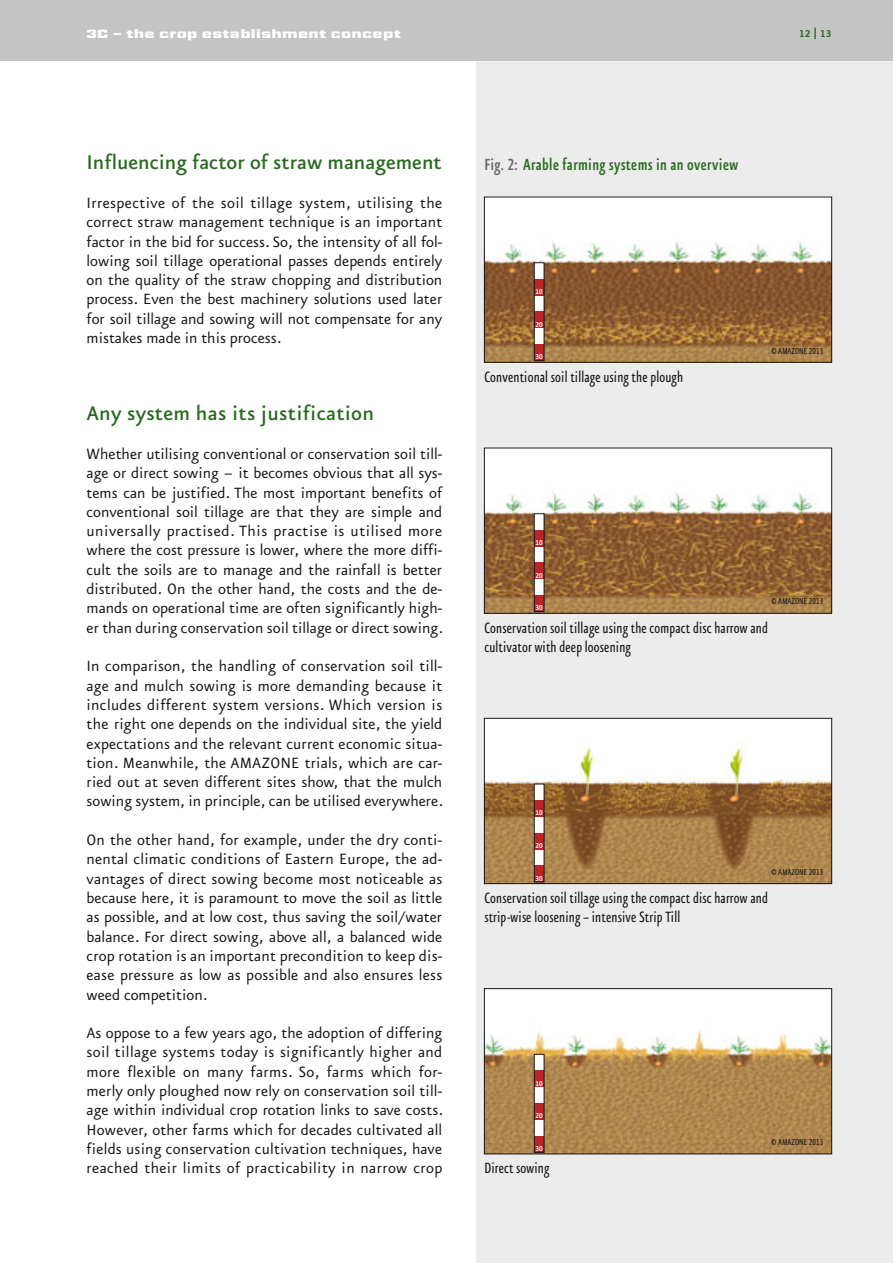
<style>
.page{position:relative;width:893px;height:1263px;background:#fff}
.page>*{position:absolute;margin:0;border:0;box-sizing:border-box;transform-origin:0 0}
.t1{font:23.7px "Eureka Sans A Medium Tab";color:#296a1f}
.t2{font:500 condensed 19.35px "Eureka Sans OT";letter-spacing:.02em;color:#296a1f}
.t3{font:17.85px/19.4px "Eureka Sans A Regular Tab";color:#151616;text-align:justify}
.t4{font:condensed 17.85px/19.4px "Eureka Sans OT";letter-spacing:.01em;color:#151616}
.t5{font:11.85px "Amazone VI Bl";letter-spacing:.025em;color:#fff}
.t6{font:11.85px "Eureka Sans A Bold Tab";color:#296a1f;scale:.95 1}
.t7{font:condensed 10.35px "Eureka Sans OT";letter-spacing:.01em;color:#151616}
.t8{font:700 6.9px "Camingo Dos Pro";color:#fff}
.s1{color:#676767}
</style>
<div class="page">
<div style="left:476px;top:0;width:417px;height:1263px;background:#ececec"></div>
<img style="left:486px;top:199px;width:344px;height:162px">
<div style="left:484px;top:197px;width:348px;height:166px;border:1px solid #151616"></div>
<div style="left:534px;top:328px;width:10px;height:16px;background:#fff"></div>
<div style="left:534px;top:295px;width:10px;height:17px;background:#fff"></div>
<div style="left:534px;top:263px;width:10px;height:16px;background:#fff"></div>
<div style="left:534px;top:344px;width:10px;height:17px;background:#bc2425"></div>
<div style="left:534px;top:312px;width:10px;height:16px;background:#bc2425"></div>
<div style="left:534px;top:279px;width:10px;height:16px;background:#bc2425"></div>
<div style="left:534px;top:262px;width:10px;height:99px;border:1px solid #151616"></div>
<img style="left:486px;top:450px;width:344px;height:162px">
<div style="left:484px;top:448px;width:348px;height:166px;border:1px solid #151616"></div>
<div style="left:534px;top:579px;width:10px;height:16px;background:#fff"></div>
<div style="left:534px;top:546px;width:10px;height:17px;background:#fff"></div>
<div style="left:534px;top:514px;width:10px;height:16px;background:#fff"></div>
<div style="left:534px;top:595px;width:10px;height:17px;background:#bc2425"></div>
<div style="left:534px;top:563px;width:10px;height:16px;background:#bc2425"></div>
<div style="left:534px;top:530px;width:10px;height:16px;background:#bc2425"></div>
<div style="left:534px;top:513px;width:10px;height:99px;border:1px solid #151616"></div>
<img style="left:486px;top:720px;width:344px;height:162px">
<div style="left:484px;top:718px;width:348px;height:166px;border:1px solid #151616"></div>
<div style="left:534px;top:849px;width:10px;height:17px;background:#fff"></div>
<div style="left:534px;top:817px;width:10px;height:16px;background:#fff"></div>
<div style="left:534px;top:784px;width:10px;height:16px;background:#fff"></div>
<div style="left:534px;top:866px;width:10px;height:16px;background:#bc2425"></div>
<div style="left:534px;top:833px;width:10px;height:16px;background:#bc2425"></div>
<div style="left:534px;top:800px;width:10px;height:17px;background:#bc2425"></div>
<div style="left:534px;top:784px;width:10px;height:98px;border:1px solid #151616"></div>
<img style="left:486px;top:990px;width:344px;height:162px">
<div style="left:484px;top:988px;width:348px;height:166px;border:1px solid #151616"></div>
<div style="left:534px;top:1120px;width:10px;height:16px;background:#fff"></div>
<div style="left:534px;top:1087px;width:10px;height:16px;background:#fff"></div>
<div style="left:534px;top:1054px;width:10px;height:17px;background:#fff"></div>
<div style="left:534px;top:1136px;width:10px;height:16px;background:#bc2425"></div>
<div style="left:534px;top:1103px;width:10px;height:17px;background:#bc2425"></div>
<div style="left:534px;top:1071px;width:10px;height:16px;background:#bc2425"></div>
<div style="left:534px;top:1054px;width:10px;height:98px;border:1px solid #151616"></div>
<div style="left:0;top:0;width:893px;height:61px;background:#c4c4c5"></div>
<p class="t5" style="left:87px;top:29px;width:316px">3C – the crop establishment concept</p>
<p class="t6" style="left:799px;top:29px;width:36px">12 | 13</p>
<h1 class="t1" style="left:87px;top:154px;width:357px">Influencing factor of straw management</h1>
<p class="t3" style="left:87px;top:195px;width:357px">Irrespective of the soil tillage system, utilising the correct straw management technique is an important factor in the bid for success. So, the intensity of all fol&shy;lowing soil tillage operational passes depends entirely on the quality of the straw chopping and distribution process. Even the best machinery solutions used later for soil tillage and sowing will not compensate for any mistakes made in this process.</p>
<h1 class="t1" style="left:87px;top:405px;width:289px">Any system has its justification</h1>
<p class="t3" style="left:87px;top:445px;width:358px">Whether utilising conventional or conservation soil till&shy;age or direct sowing – it becomes obvious that all sys&shy;tems can be justified. The most important benefits of conventional soil tillage are that they are simple and universally practised. This practise is utilised more where the cost pressure is lower, where the more diffi&shy;cult the soils are to manage and the rainfall is better distributed. On the other hand, the costs and the de&shy;mands on operational time are often significantly high&shy;er than during conservation soil tillage or direct sowing.</p>
<p class="t3" style="left:87px;top:658px;width:358px">In comparison, the handling of conservation soil till&shy;age and mulch sowing is more demanding because it includes different system versions. Which version is the right one depends on the individual site, the yield expectations and the relevant current economic situa&shy;tion. Meanwhile, the AMAZONE trials, which are car&shy;ried out at seven different sites show, that the mulch sowing system, in principle, can be utilised everywhere.</p>
<p class="t3" style="left:87px;top:832px;width:357px">On the other hand, for example, under the dry conti&shy;nental climatic conditions of Eastern Europe, the ad&shy;vantages of direct sowing become most noticeable as because here, it is paramount to move the soil as little as possible, and at low cost, thus saving the soil/water balance. For direct sowing, above all, a balanced wide crop rotation is an important precondition to keep dis&shy;ease pressure as low as possible and also ensures less weed competition.</p>
<p class="t3" style="left:87px;top:1025px;width:358px">As oppose to a few years ago, the adoption of differing soil tillage systems today is significantly higher and more flexible on many farms. So, farms which for&shy;merly only ploughed now rely on conservation soil till&shy;age within individual crop rotation links to save costs.<br>However, other farms which for decades cultivated all fields using conservation cultivation techniques, have reached their limits of practicability in narrow crop</p>
<p class="t2" style="left:484px;top:157px;width:255px"><span class="s1">Fig. 2:</span> Arable farming systems in an overview</p>
<p class="t8" style="left:536px;top:287px;width:9px">10</p>
<p class="t8" style="left:536px;top:320px;width:9px">20</p>
<p class="t8" style="left:536px;top:353px;width:9px">30</p>
<p class="t4" style="left:484px;top:368px;width:200px">Conventional soil tillage using the plough</p>
<p class="t8" style="left:536px;top:538px;width:9px">10</p>
<p class="t8" style="left:536px;top:571px;width:9px">20</p>
<p class="t8" style="left:536px;top:604px;width:9px">30</p>
<p class="t7" style="left:772px;top:347px;width:53px">© AMAZONE 2013</p>
<p class="t7" style="left:772px;top:597px;width:53px">© AMAZONE 2013</p>
<p class="t4" style="left:484px;top:619px;width:285px">Conservation soil tillage using the compact disc harrow and cultivator with deep loosening</p>
<p class="t8" style="left:536px;top:809px;width:9px">10</p>
<p class="t8" style="left:536px;top:841px;width:9px">20</p>
<p class="t8" style="left:536px;top:874px;width:9px">30</p>
<p class="t7" style="left:772px;top:868px;width:53px">© AMAZONE 2013</p>
<p class="t4" style="left:484px;top:889px;width:285px">Conservation soil tillage using the compact disc harrow and strip-wise loosening – intensive Strip Till</p>
<p class="t8" style="left:536px;top:1079px;width:9px">10</p>
<p class="t8" style="left:536px;top:1112px;width:9px">20</p>
<p class="t8" style="left:536px;top:1144px;width:9px">30</p>
<p class="t4" style="left:484px;top:1160px;width:67px">Direct sowing</p>
<p class="t7" style="left:772px;top:1138px;width:53px">© AMAZONE 2013</p>
</div>
